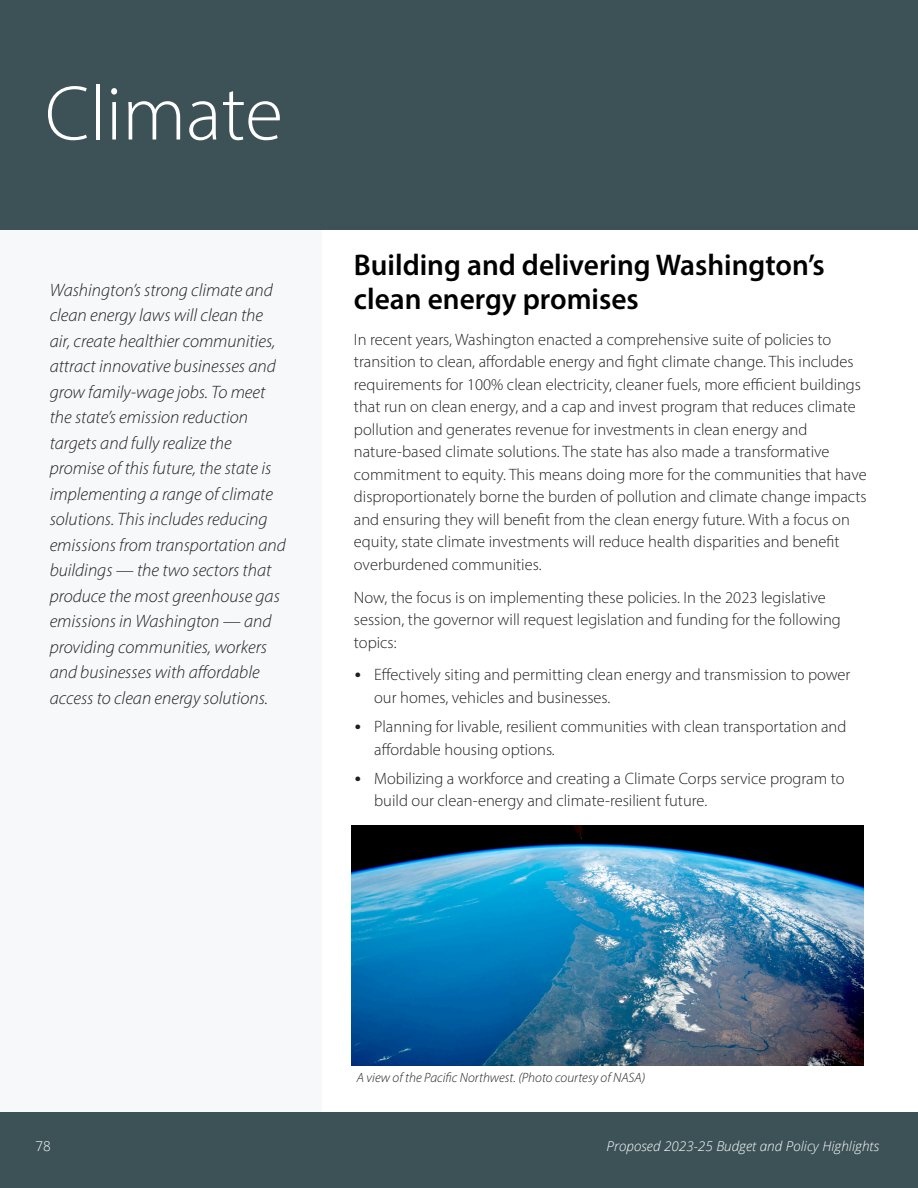
<style>
.page{position:relative;width:918px;height:1188px;background:#fff}
.page>*{position:absolute;margin:0;border:0;box-sizing:border-box;transform-origin:0 0}
.t1{font:300 78px "Myriad Pro";color:#fff}
.Main_title{font:600 30px/33.8px "Myriad Pro";color:#000}
.t2{font:italic 300 18px/25.5px "Myriad Pro";color:#231f20}
.Body_text{font:300 16.5px/22.5px "Myriad Pro";color:#231f20}
.t3{font:italic 300 13.5px "Myriad Pro";color:#231f20}
.t4{font:italic 300 13.5px "Open Sans";color:#fff}
.t5{font:300 13.5px "Open Sans";color:#fff}
.s1{font-family:"Calibri"}
</style>
<div class="page">
<div style="left:0;top:181px;width:322px;height:939px;background:#f6f8f9"></div>
<div style="left:0;top:1112px;width:918px;height:76px;background:#3d5257"></div>
<div style="left:0;top:0;width:918px;height:230px;background:#3d5257"></div>
<img style="left:352px;top:825px;width:512px;height:240px">
<h1 class="t1" style="left:45px;top:67px;width:240px">Climate</h1>
<p class="t2" style="left:50px;top:277px;width:238px">Washington’s strong climate and clean energy laws will clean the air, create healthier communities, attract innovative businesses and grow family-wage jobs. To meet the state’s emission reduction targets and fully realize the promise of this future, the state is implementing a range of climate solutions. This includes reducing emissions from transportation and buildings — the two sectors that produce the most greenhouse gas emissions in Washington — and providing communities, workers and businesses with affordable access to clean energy solutions.</p>
<p class="Main_title" style="left:354px;top:248px;width:472px">Building and delivering Washington’s clean energy promises</p>
<p class="Body_text" style="left:354px;top:328px;width:514px">In recent years, Washington enacted a comprehensive suite of policies to transition to clean, affordable energy and fight climate change. This includes requirements for 100% clean electricity, cleaner fuels, more efficient buildings that run on clean energy, and a cap and invest program that reduces climate pollution and generates revenue for investments in clean energy and nature-based climate solutions. The state has also made a transformative commitment to equity. This means doing more for the communities that have disproportionately borne the burden of pollution and climate change impacts and ensuring they will benefit from the clean energy future. With a focus on equity, state climate investments will reduce health disparities and benefit overburdened communities.</p>
<p class="Body_text" style="left:354px;top:586px;width:488px">Now, the focus is on implementing these policies. In the 2023 legislative session, the governor will request legislation and funding for the following topics:</p>
<p class="Body_text" style="left:374px;top:664px;width:478px;text-indent:-20px"><span class="s1">•</span> Effectively siting and permitting clean energy and transmission to power our homes, vehicles and businesses.</p>
<p class="Body_text" style="left:374px;top:715px;width:474px;text-indent:-20px"><span class="s1">•</span> Planning for livable, resilient communities with clean transportation and affordable housing options.</p>
<p class="Body_text" style="left:374px;top:767px;width:472px;text-indent:-20px"><span class="s1">•</span> Mobilizing a workforce and creating a Climate Corps service program to build our clean-energy and climate-resilient future.</p>
<p class="t3" style="left:357px;top:1070px;width:290px">A view of the Pacific Northwest. (Photo courtesy of NASA)</p>
<p class="t5" style="left:35px;top:1137px;width:17px">78</p>
<p class="t4" style="left:607px;top:1137px;width:274px">Proposed 2023-25 Budget and Policy Highlights</p>
</div>
